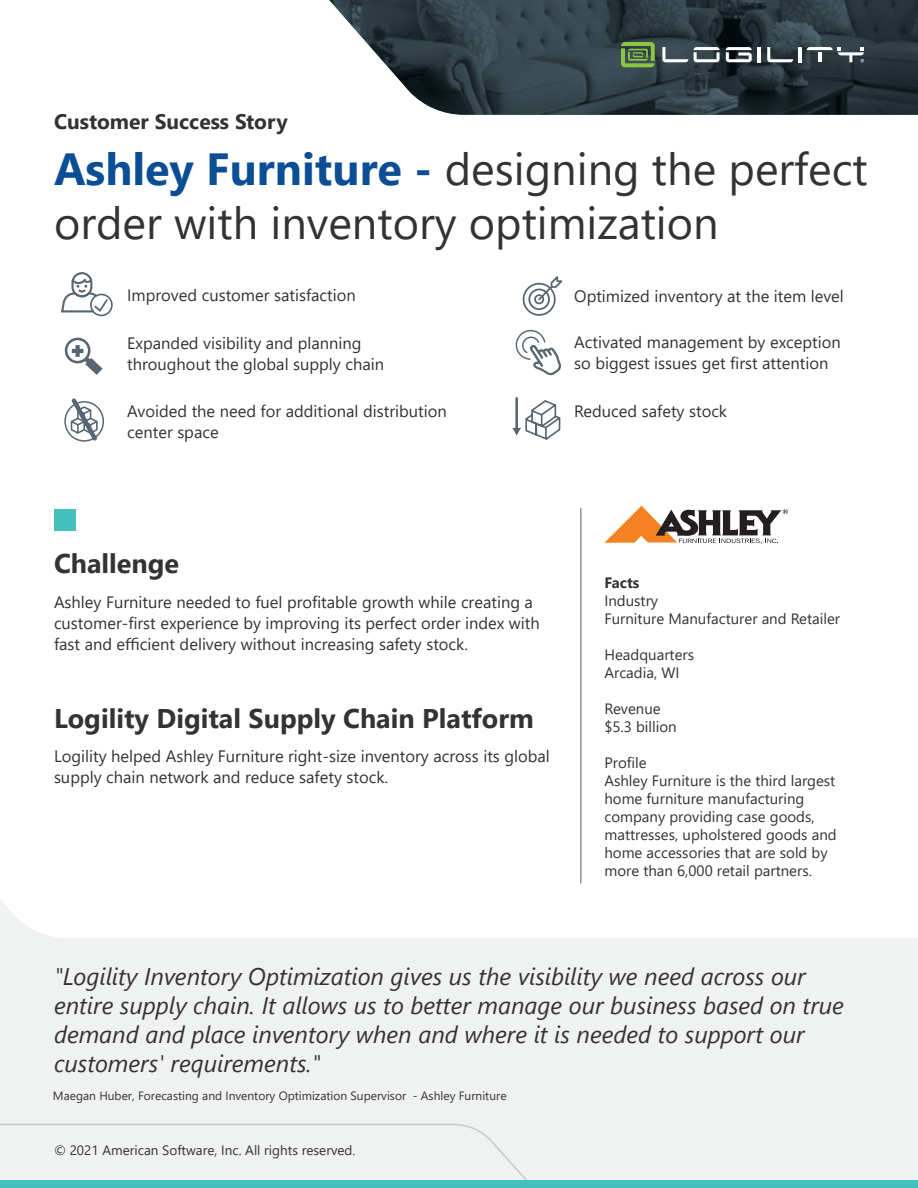
<style>
.page{position:relative;width:918px;height:1188px;background:#fff}
.page>*{position:absolute;margin:0;border:0;box-sizing:border-box;transform-origin:0 0}
.t1{font:45px/54px "Segoe UI";color:#323332}
.t2{font:700 27px "Segoe UI";color:#323332}
.t3{font:italic 24px/28.8px "Segoe UI";color:#323332}
.t4{font:700 21px "Segoe UI";color:#323332}
.t5{font:16.5px/21px "Segoe UI";color:#323332}
.t6{font:15px/18px "Segoe UI";color:#323332}
.t7{font:700 15px "Segoe UI";color:#323332}
.t8{font:13.5px "Segoe UI";color:#323332}
.t9{font:12px "Segoe UI";color:#323332}
.s1{font-weight:700;color:#0c4e96}
</style>
<div class="page">
<svg style="left:0;top:868px;width:918px;height:312px;fill:#f0f1f1"></svg>
<div style="left:0;top:1123px;width:533px;height:57px;background:#f0f1f1"></div>
<div style="left:0;top:1180px;width:918px;height:8px;background:#45c0bb"></div>
<img style="left:329px;top:0;width:589px;height:115px">
<div style="left:54px;top:509px;width:22px;height:22px;background:#45c0bb"></div>
<hr style="left:581px;top:508px;width:1px;height:375px;background:#516772">
<svg style="left:662px;top:47px;width:26px;height:27px"></svg>
<svg style="left:767px;top:47px;width:26px;height:27px"></svg>
<svg style="left:694px;top:47px;width:26px;height:27px"></svg>
<svg style="left:726px;top:47px;width:26px;height:27px"></svg>
<hr style="left:798px;top:47px;width:3px;height:15px;background:#fff">
<hr style="left:758px;top:47px;width:3px;height:15px;background:#fff">
<svg style="left:621px;top:42px;width:34px;height:37px"></svg>
<svg style="left:807px;top:47px;width:57px;height:27px;background:#4b575d"></svg>
<svg style="left:65px;top:338px;width:38px;height:37px"></svg>
<div style="left:64px;top:401px;width:40px;height:41px;border:2px solid #556771;border-radius:50%"></div>
<svg style="left:68px;top:398px;width:33px;height:44px"></svg>
<svg style="left:604px;top:506px;width:184px;height:38px"></svg>
<svg style="left:523px;top:276px;width:39px;height:40px"></svg>
<svg style="left:512px;top:398px;width:49px;height:42px"></svg>
<svg style="left:515px;top:329px;width:46px;height:46px"></svg>
<div style="left:90px;top:294px;width:23px;height:22px;border:2px solid #576670;border-radius:50%"></div>
<svg style="left:61px;top:272px;width:48px;height:41px"></svg>
<p class="t4" style="left:54px;top:114px;width:235px">Customer Success Story</p>
<h1 class="t1" style="left:54px;top:147px;width:815px"><span class="s1">Ashley Furniture -</span> designing the perfect order with inventory optimization</h1>
<p class="t5" style="left:127px;top:286px;width:230px">Improved customer satisfaction</p>
<p class="t5" style="left:127px;top:332px;width:258px">Expanded visibility and planning throughout the global supply chain</p>
<p class="t5" style="left:574px;top:330px;width:268px">Activated management by exception so biggest issues get first attention</p>
<p class="t5" style="left:574px;top:284px;width:271px">Optimized inventory at the item level</p>
<p class="t5" style="left:127px;top:399px;width:321px">Avoided the need for additional distribution center space</p>
<p class="t5" style="left:574px;top:399px;width:154px">Reduced safety stock</p>
<h2 class="t2" style="left:54px;top:553px;width:127px">Challenge</h2>
<p class="t5" style="left:54px;top:590px;width:487px">Ashley Furniture needed to fuel profitable growth while creating a customer-first experience by improving its perfect order index with fast and efficient delivery without increasing safety stock.</p>
<h2 class="t2" style="left:54px;top:707px;width:482px">Logility Digital Supply Chain Platform</h2>
<p class="t5" style="left:54px;top:744px;width:497px">Logility helped Ashley Furniture right-size inventory across its global supply chain network and reduce safety stock.</p>
<p class="t7" style="left:604px;top:577px;width:37px">Facts</p>
<p class="t6" style="left:604px;top:593px;width:237px">Industry<br>Furniture Manufacturer and Retailer</p>
<p class="t6" style="left:604px;top:647px;width:91px">Headquarters<br>Arcadia, WI</p>
<p class="t6" style="left:604px;top:701px;width:74px">Revenue $5.3 billion</p>
<p class="t6" style="left:604px;top:752px;width:234px">Profile<br>Ashley Furniture is the third largest home furniture manufacturing company providing case goods, mattresses, upholstered goods and home accessories that are sold by more than 6,000 retail partners.</p>
<p class="t3" style="left:54px;top:965px;width:791px">"Logility Inventory Optimization gives us the visibility we need across our entire supply chain. It allows us to better manage our business based on true demand and place inventory when and where it is needed to support our customers' requirements."</p>
<p class="t9" style="left:53px;top:1085px;width:455px">Maegan Huber, Forecasting and Inventory Optimization Supervisor - Ashley Furniture</p>
<p class="t8" style="left:54px;top:1145px;width:303px">© 2021 American Software, Inc. All rights reserved.</p>
</div>
